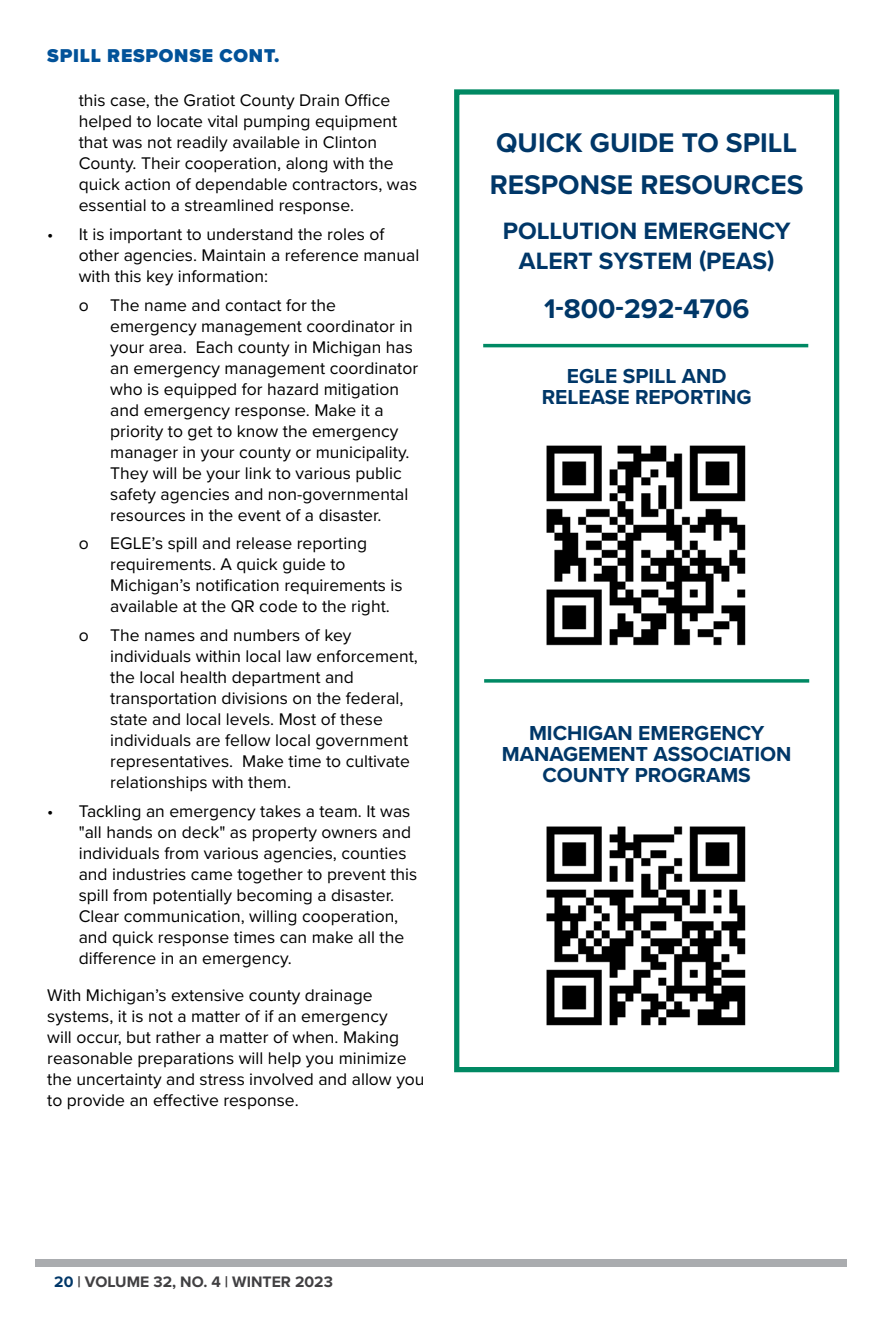
<style>
.page{position:relative;width:882px;height:1323px;background:#fff}
.page>*{position:absolute;margin:0;border:0;box-sizing:border-box;transform-origin:0 0}
.t1{font:700 28px/42px "Proxima Nova";color:#003768}
.t2{font:700 24.5px/29.4px "Proxima Nova";color:#003768;text-align:center}
.t3{font:700 21px/21px "Proxima Nova";color:#003768;text-align:center}
.t4{font:900 19.25px "Proxima Nova";letter-spacing:.04em;color:#025299}
.t5{font:17.5px/21px "Proxima Nova";color:#000}
.t6{font:700 15.75px "Proxima Nova";color:#414042}
.s1{color:#003768}
</style>
<div class="page">
<div style="left:35px;top:1259px;width:812px;height:7px;background:#aaacaf"></div>
<img style="left:546px;top:445px;width:200px;height:201px">
<img style="left:546px;top:826px;width:200px;height:200px">
<div style="left:454px;top:89px;width:385px;height:983px;border:5px solid #008963"></div>
<hr style="left:483px;top:344px;width:325px;height:3px;background:#008964">
<svg style="left:484px;top:679px;width:325px;height:4px"></svg>
<p class="t4" style="left:47px;top:42px;width:234px">SPILL RESPONSE CONT.</p>
<p class="t5" style="left:79px;top:89px;width:340px">this case, the Gratiot County Drain Office helped to locate vital pumping equipment that was not readily available in Clinton County. Their cooperation, along with the quick action of dependable contractors, was essential to a streamlined response.</p>
<p class="t5" style="left:79px;top:223px;width:342px;text-indent:-32px">• It is important to understand the roles of other agencies. Maintain a reference manual with this key information:</p>
<p class="t5" style="left:110px;top:293px;width:309px;text-indent:-32px">o The name and contact for the emergency management coordinator in your area. Each county in Michigan has an emergency management coordinator who is equipped for hazard mitigation and emergency response. Make it a priority to get to know the emergency manager in your county or municipality.<br>They will be your link to various public safety agencies and non-governmental resources in the event of a disaster.</p>
<p class="t5" style="left:110px;top:532px;width:294px;text-indent:-32px">o EGLE’s spill and release reporting requirements. A quick guide to Michigan’s notification requirements is available at the QR code to the right.</p>
<p class="t5" style="left:110px;top:624px;width:309px;text-indent:-32px">o The names and numbers of key individuals within local law enforcement, the local health department and transportation divisions on the federal, state and local levels. Most of these individuals are fellow local government representatives. Make time to cultivate relationships with them.</p>
<p class="t5" style="left:79px;top:800px;width:340px;text-indent:-32px">• Tackling an emergency takes a team. It was "all hands on deck" as property owners and individuals from various agencies, counties and industries came together to prevent this spill from potentially becoming a disaster.<br>Clear communication, willing cooperation, and quick response times can make all the difference in an emergency.</p>
<p class="t5" style="left:47px;top:984px;width:379px">With Michigan’s extensive county drainage systems, it is not a matter of if an emergency<br>will occur, but rather a matter of when. Making reasonable preparations will help you minimize the uncertainty and stress involved and allow you to provide an effective response.</p>
<p class="t6" style="left:54px;top:1270px;width:280px"><span class="s1">20</span> | VOLUME 32, NO. 4 | WINTER 2023</p>
<h1 class="t1" style="left:490px;top:121px;width:316px">QUICK GUIDE TO SPILL<br>RESPONSE RESOURCES</h1>
<h2 class="t2" style="left:503px;top:216px;width:289px">POLLUTION EMERGENCY<br>ALERT SYSTEM (PEAS)</h2>
<h1 class="t1" style="left:544px;top:287px;width:207px">1-800-292-4706</h1>
<p class="t3" style="left:542px;top:365px;width:212px">EGLE SPILL AND<br>RELEASE REPORTING</p>
<p class="t3" style="left:502px;top:722px;width:291px">MICHIGAN EMERGENCY<br>MANAGEMENT ASSOCIATION<br>COUNTY PROGRAMS</p>
</div>
